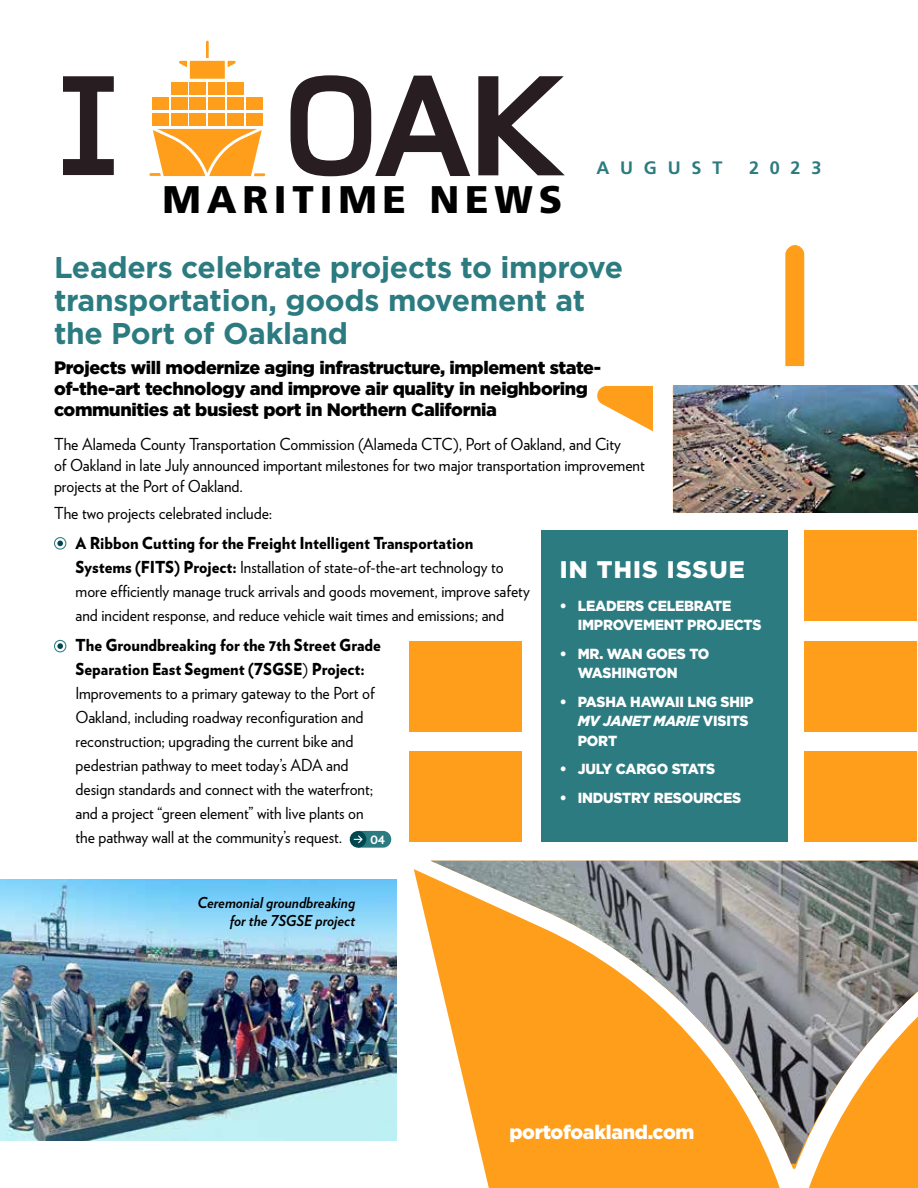
<style>
.page{position:relative;width:918px;height:1188px;background:#fff}
.page>*{position:absolute;margin:0;border:0;box-sizing:border-box;transform-origin:0 0}
.t1{font:900 38.4px "Frutiger LT Std";letter-spacing:.15em;color:#000}
.t2{font:700 30px/33px "Gotham";letter-spacing:-.01em;color:#2c7b80}
.t3{font:900 24px "Gotham";letter-spacing:.05em;color:#fff}
.t4{font:900 19.5px "Gotham";letter-spacing:-.015em;color:#fff}
.t5{font:900 18px/21px "Gotham";letter-spacing:-.02em;color:#000}
.t6{font:700 18px "Frutiger LT Std";letter-spacing:.6em;color:#2c7b80}
.t7{font:16.5px/24px "Verlag";color:#000;scale:.95 1}
.t8{font:italic 700 15px/18px "Verlag";color:#000;text-align:right;scale:.95 1}
.t9{font:900 14.7px/19.5px "Gotham";letter-spacing:-.015em;color:#fff;scale:.95 1}
.t10{font:700 14.4px "Verlag";color:#fff}
.s1{font-weight:900}
.s2{font-style:italic}
</style>
<div class="page">
<svg style="left:785px;top:245px;width:19px;height:121px;background:#ffa122"></svg>
<svg style="left:414px;top:869px;width:366px;height:319px;fill:#ff9e1a"></svg>
<div style="left:809px;top:1170px;width:109px;height:18px;background:#ff9e1a"></div>
<div style="left:409px;top:641px;width:113px;height:91px;background:#ff9e1a"></div>
<div style="left:804px;top:641px;width:113px;height:91px;background:#ff9e1a"></div>
<div style="left:409px;top:751px;width:113px;height:91px;background:#ff9e1a"></div>
<div style="left:804px;top:751px;width:113px;height:91px;background:#ff9e1a"></div>
<div style="left:804px;top:531px;width:113px;height:90px;background:#ff9e1a"></div>
<svg style="left:597px;top:386px;width:56px;height:45px"></svg>
<img style="left:674px;top:385px;width:244px;height:128px">
<div style="left:0;top:1145px;width:476px;height:43px;background:#fff"></div>
<img style="left:430px;top:861px;width:488px;height:303px">
<div style="left:541px;top:530px;width:246px;height:312px;background:#2c7b80"></div>
<svg style="left:350px;top:831px;width:41px;height:17px"></svg>
<img style="left:0;top:879px;width:396px;height:261px">
<div style="left:54px;top:537px;width:12px;height:13px;border:1px solid #2c7b80;border-radius:50%"></div>
<svg style="left:57px;top:541px;width:6px;height:5px"></svg>
<div style="left:54px;top:640px;width:12px;height:12px;border:1px solid #2c7b80;border-radius:50%"></div>
<svg style="left:57px;top:643px;width:6px;height:6px"></svg>
<svg style="left:63px;top:76px;width:51px;height:99px"></svg>
<svg style="left:291px;top:75px;width:179px;height:101px"></svg>
<svg style="left:478px;top:76px;width:87px;height:99px"></svg>
<div style="left:152px;top:97px;width:16px;height:13px;background:#ff9e1a"></div>
<div style="left:171px;top:97px;width:16px;height:13px;background:#ff9e1a"></div>
<div style="left:190px;top:97px;width:16px;height:13px;background:#ff9e1a"></div>
<div style="left:209px;top:97px;width:16px;height:13px;background:#ff9e1a"></div>
<div style="left:228px;top:97px;width:16px;height:13px;background:#ff9e1a"></div>
<div style="left:246px;top:97px;width:17px;height:13px;background:#ff9e1a"></div>
<div style="left:152px;top:113px;width:16px;height:13px;background:#ff9e1a"></div>
<div style="left:171px;top:113px;width:16px;height:13px;background:#ff9e1a"></div>
<div style="left:190px;top:113px;width:16px;height:13px;background:#ff9e1a"></div>
<div style="left:209px;top:113px;width:16px;height:13px;background:#ff9e1a"></div>
<div style="left:228px;top:113px;width:16px;height:13px;background:#ff9e1a"></div>
<div style="left:246px;top:113px;width:17px;height:13px;background:#ff9e1a"></div>
<div style="left:171px;top:82px;width:16px;height:13px;background:#ff9e1a"></div>
<div style="left:190px;top:82px;width:16px;height:13px;background:#ff9e1a"></div>
<div style="left:209px;top:82px;width:16px;height:13px;background:#ff9e1a"></div>
<div style="left:228px;top:82px;width:16px;height:13px;background:#ff9e1a"></div>
<svg style="left:179px;top:41px;width:57px;height:38px"></svg>
<svg style="left:149px;top:129px;width:116px;height:47px"></svg>
<h1 class="t1" style="left:163px;top:176px;width:401px">MARITIME NEWS</h1>
<p class="t6" style="left:596px;top:157px;width:127px">AUGUST</p>
<p class="t6" style="left:749px;top:157px;width:74px">2023</p>
<h2 class="t2" style="left:54px;top:250px;width:571px">Leaders celebrate projects to improve transportation, goods movement at the Port of Oakland</h2>
<p class="t5" style="left:54px;top:357px;width:549px">Projects will modernize aging infrastructure, implement state&shy;of-the-art technology and improve air quality in neighboring communities at busiest port in Northern California</p>
<p class="t7" style="left:54px;top:433px;width:623px;line-height:21px">The Alameda County Transportation Commission (Alameda CTC), Port of Oakland, and City<br>of Oakland in late July announced important milestones for two major transportation improvement projects at the Port of Oakland.</p>
<p class="t7" style="left:54px;top:501px;width:231px">The two projects celebrated include:</p>
<p class="t7" style="left:76px;top:531px;width:480px"><span class="s1">A Ribbon Cutting for the Freight Intelligent Transportation Systems (FITS) Project:</span> Installation of state-of-the-art technology to more efficiently manage truck arrivals and goods movement, improve safety and incident response, and reduce vehicle wait times and emissions; and</p>
<p class="t7" style="left:76px;top:633px;width:323px"><span class="s1">The Groundbreaking for the 7th Street Grade Separation East Segment (7SGSE</span>) <span class="s1">Project:<br></span>Improvements to a primary gateway to the Port of Oakland, including roadway reconfiguration and reconstruction; upgrading the current bike and pedestrian pathway to meet today’s ADA and design standards and connect with the waterfront; and a project “green element” with live plants on the pathway wall at the community’s request.</p>
<h3 class="t3" style="left:560px;top:553px;width:187px">IN THIS ISSUE</h3>
<p class="t9" style="left:578px;top:596px;width:195px;text-indent:-18px">• LEADERS CELEBRATE<br>IMPROVEMENT PROJECTS</p>
<p class="t9" style="left:578px;top:644px;width:140px;text-indent:-18px">• MR. WAN GOES TO<br>WASHINGTON</p>
<p class="t9" style="left:578px;top:692px;width:187px;text-indent:-18px">• PASHA HAWAII LNG SHIP<br><span class="s2">MV JANET MARIE</span> VISITS<br>PORT</p>
<p class="t9" style="left:560px;top:759px;width:165px">• JULY CARGO STATS</p>
<p class="t9" style="left:560px;top:788px;width:192px">• INDUSTRY RESOURCES</p>
<p class="t10" style="left:370px;top:827px;width:17px">04</p>
<p class="t8" style="left:197px;top:893px;width:168px">Ceremonial groundbreaking for the 7SGSE project</p>
<p class="t4" style="left:509px;top:1119px;width:187px">portofoakland.com</p>
</div>
